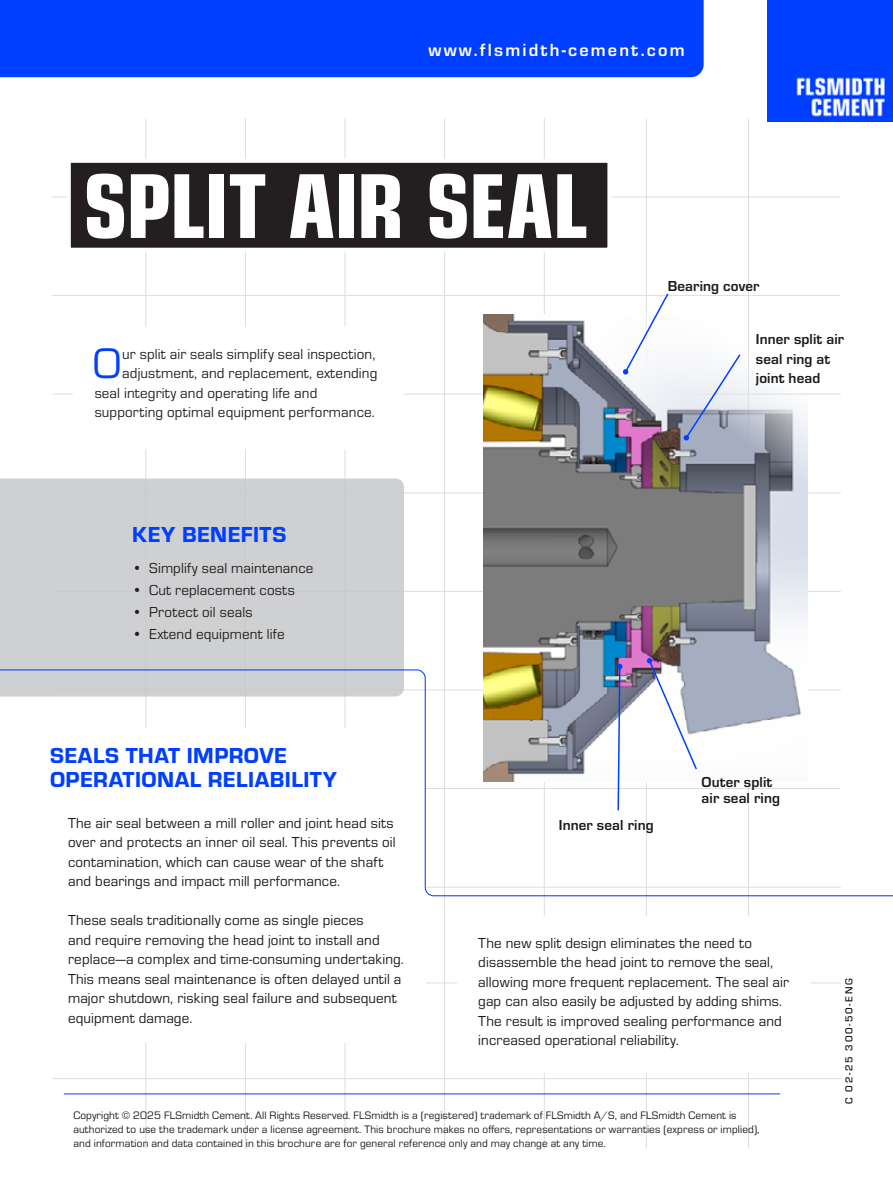
<style>
.page{position:relative;width:893px;height:1191px;background:#fff}
.page>*{position:absolute;margin:0;border:0;box-sizing:border-box;transform-origin:0 0}
.t1{font:95.55px "Eurostile Con Hea";letter-spacing:-.01em;color:#fff}
.t2{font:44.25px "Eurostile";color:#003fff}
.t3{font:22.5px/23.9px "Eurostile Hea";letter-spacing:.02em;color:#003fff}
.t4{font:700 18.3px "Eurostile";letter-spacing:.12em;color:#fff}
.t5{font:15px/19.5px "Eurostile";letter-spacing:.01em;color:#1b1b1b}
.t6{font:15px "Eurostile";letter-spacing:.01em;color:#231f20}
.t7{font:700 15px/19.5px "Eurostile";letter-spacing:.01em;color:#1b1b1b}
.t8{font:11.25px/13.8px "Eurostile";letter-spacing:.01em;color:#1b1b1b}
.t9{font:500 10.5px "Eurostile";letter-spacing:.16em;color:#141414}
</style>
<div class="page">
<hr style="left:544px;top:118px;width:1px;height:1030px;background:#dcddde">
<hr style="left:52px;top:196px;width:788px;height:1px;background:#dcddde">
<hr style="left:53px;top:394px;width:788px;height:1px;background:#dcddde">
<hr style="left:52px;top:591px;width:789px;height:1px;background:#dcddde">
<hr style="left:52px;top:982px;width:789px;height:1px;background:#dcddde">
<hr style="left:444px;top:118px;width:1px;height:1030px;background:#dcddde">
<hr style="left:345px;top:118px;width:1px;height:1030px;background:#dcddde">
<hr style="left:245px;top:118px;width:1px;height:1030px;background:#dcddde">
<hr style="left:145px;top:118px;width:1px;height:1030px;background:#dcddde">
<hr style="left:646px;top:118px;width:1px;height:1030px;background:#dcddde">
<hr style="left:748px;top:118px;width:1px;height:1030px;background:#dcddde">
<hr style="left:52px;top:295px;width:788px;height:1px;background:#dcddde">
<hr style="left:53px;top:492px;width:788px;height:1px;background:#dcddde">
<hr style="left:52px;top:1078px;width:789px;height:1px;background:#dcddde">
<div style="left:0;top:0;width:704px;height:77px;background:#003fff"></div>
<img style="left:888px;top:0;width:5px;height:121px">
<div style="left:73px;top:327px;width:331px;height:121px;background:#fff"></div>
<img style="left:767px;top:0;width:121px;height:121px">
<div style="left:34px;top:728px;width:391px;height:315px;background:#fff"></div>
<div style="left:0;top:478px;width:404px;height:191px;background:#cfd0d2"></div>
<div style="left:69px;top:161px;width:540px;height:89px;background:#231f20"></div>
<div style="left:67px;top:159px;width:544px;height:92px;border:4px solid #fff"></div>
<img style="left:484px;top:315px;width:324px;height:354px">
<div style="left:457px;top:916px;width:353px;height:157px;background:#fff"></div>
<svg style="left:623px;top:293px;width:47px;height:81px"></svg>
<svg style="left:684px;top:353px;width:58px;height:87px"></svg>
<svg style="left:617px;top:664px;width:5px;height:5px"></svg>
<svg style="left:647px;top:658px;width:51px;height:11px"></svg>
<svg style="left:0;top:669px;width:893px;height:228px"></svg>
<hr style="left:64px;top:1093px;width:716px;height:1px;background:#003fff">
<p class="t4" style="left:428px;top:37px;width:258px">www.flsmidth-cement.com</p>
<h1 class="t1" style="left:83px;top:137px;width:507px">SPLIT AIR SEAL</h1>
<h2 class="t2" style="left:93px;top:333px;width:31px">O</h2>
<p class="t6" style="left:122px;top:343px;width:255px">ur split air seals simplify seal inspection,</p>
<p class="t6" style="left:122px;top:363px;width:257px">adjustment, and replacement, extending</p>
<p class="t6" style="left:95px;top:382px;width:224px">seal integrity and operating life and</p>
<p class="t6" style="left:95px;top:402px;width:282px">supporting optimal equipment performance.</p>
<h3 class="t3" style="left:132px;top:521px;width:155px">KEY BENEFITS</h3>
<p class="t6" style="left:132px;top:557px;width:183px">• Simplify seal maintenance</p>
<p class="t6" style="left:132px;top:580px;width:164px">• Cut replacement costs</p>
<p class="t6" style="left:132px;top:602px;width:122px">• Protect oil seals</p>
<p class="t6" style="left:132px;top:624px;width:154px">• Extend equipment life</p>
<p class="t7" style="left:668px;top:275px;width:93px">Bearing cover</p>
<p class="t7" style="left:756px;top:328px;width:90px">Inner split air seal ring at joint head</p>
<h3 class="t3" style="left:50px;top:742px;width:289px">SEALS THAT IMPROVE<br>OPERATIONAL RELIABILITY</h3>
<p class="t5" style="left:68px;top:812px;width:329px">The air seal between a mill roller and joint head sits over and protects an inner oil seal. This prevents oil contamination, which can cause wear of the shaft and bearings and impact mill performance.</p>
<p class="t5" style="left:68px;top:909px;width:337px">These seals traditionally come as single pieces<br>and require removing the head joint to install and replace—a complex and time-consuming undertaking.<br>This means seal maintenance is often delayed until a major shutdown, risking seal failure and subsequent equipment damage.</p>
<p class="t7" style="left:559px;top:814px;width:96px">Inner seal ring</p>
<p class="t7" style="left:701px;top:772px;width:80px;line-height:16.5px">Outer split air seal ring</p>
<p class="t5" style="left:478px;top:932px;width:312px">The new split design eliminates the need to disassemble the head joint to remove the seal, allowing more frequent replacement. The seal air gap can also easily be adjusted by adding shims.<br>The result is improved sealing performance and increased operational reliability.</p>
<p class="t8" style="left:73px;top:1107px;width:688px">Copyright © 2025 FLSmidth Cement. All Rights Reserved. FLSmidth is a (registered) trademark of FLSmidth A/S, and FLSmidth Cement is authorized to use the trademark under a license agreement. This brochure makes no offers, representations or warranties (express or implied), and information and data contained in this brochure are for general reference only and may change at any time.</p>
<p class="t9" style="left:842px;top:1104px;width:127px;rotate:-90deg">C 02-25 300-50-ENG</p>
</div>
